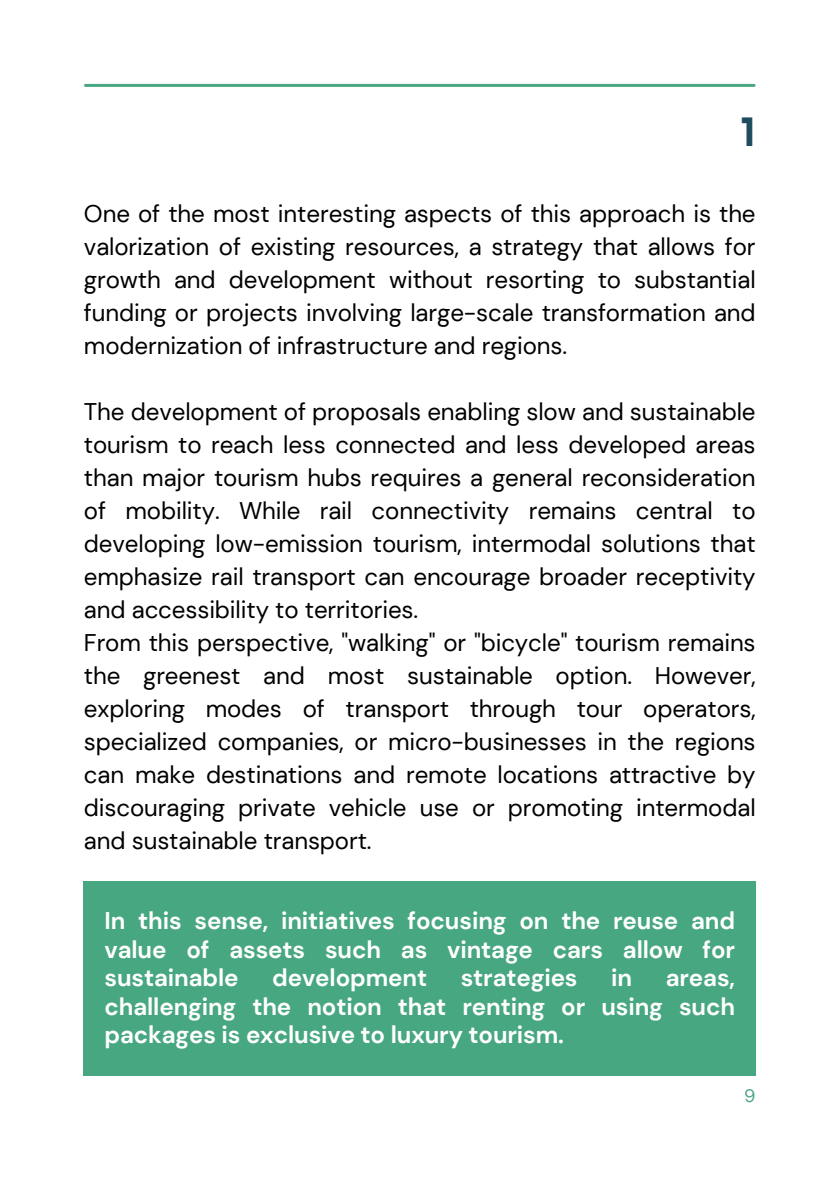
<style>
.page{position:relative;width:839px;height:1191px;background:#fff}
.page>*{position:absolute;margin:0;border:0;box-sizing:border-box;transform-origin:0 0}
.t1{font:900 40px "Lovelo";color:#204c5f}
.t2{font:24px/33px "DM Sans";letter-spacing:-.005em;color:#000;text-align:justify}
.t3{font:700 24px/28.4px "DM Sans";letter-spacing:-.005em;color:#fff;text-align:justify}
.t4{font:18px "DM Sans";color:#47a781}
</style>
<div class="page">
<hr style="left:85px;top:84px;width:669px;height:3px;background:#47a781">
<div style="left:84px;top:881px;width:671px;height:194px;background:#47a781"></div>
<h1 class="t1" style="left:740px;top:116px;width:16px">1</h1>
<p class="t2" style="left:84px;top:197px;width:673px">One of the most interesting aspects of this approach is the valorization of existing resources, a strategy that allows for growth and development without resorting to substantial funding or projects involving large-scale transformation and modernization of infrastructure and regions.</p>
<p class="t2" style="left:84px;top:395px;width:673px">The development of proposals enabling slow and sustainable tourism to reach less connected and less developed areas than major tourism hubs requires a general reconsideration of mobility. While rail connectivity remains central to developing low-emission tourism, intermodal solutions that emphasize rail transport can encourage broader receptivity and accessibility to territories.</p>
<p class="t2" style="left:84px;top:626px;width:673px">From this perspective, "walking" or "bicycle" tourism remains the greenest and most sustainable option. However, exploring modes of transport through tour operators, specialized companies, or micro-businesses in the regions can make destinations and remote locations attractive by discouraging private vehicle use or promoting intermodal and sustainable transport.</p>
<p class="t3" style="left:104px;top:907px;width:632px">In this sense, initiatives focusing on the reuse and value of assets such as vintage cars allow for sustainable</p>
<p class="t3" style="left:272px;top:964px;width:156px">development</p>
<p class="t3" style="left:460px;top:964px;width:118px">strategies</p>
<p class="t3" style="left:611px;top:964px;width:22px">in</p>
<p class="t3" style="left:104px;top:964px;width:632px;text-indent:561px">areas, challenging the notion that renting or using such packages is exclusive to luxury tourism.</p>
<p class="t4" style="left:744px;top:1085px;width:13px">9</p>
</div>
